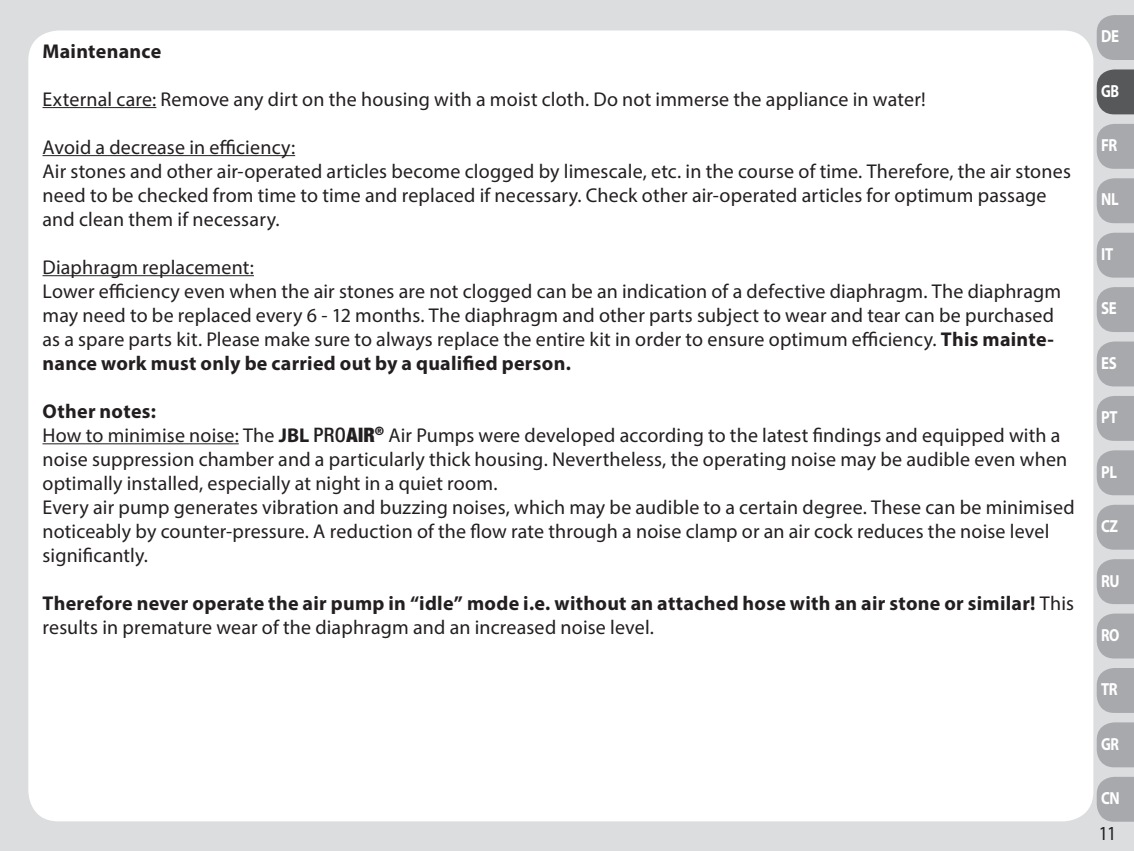
<style>
.page{position:relative;width:1134px;height:851px;background:#fff}
.page>*{position:absolute;margin:0;border:0;box-sizing:border-box;transform-origin:0 0}
.t1{font:20px/24px "Myriad Pro";letter-spacing:.005em;color:#231f20}
.t2{font:700 20px/24px "Myriad Pro";letter-spacing:.015em;color:#231f20}
.t3{font:20px "Myriad Pro";letter-spacing:.005em;color:#231f20;scale:.9 1}
.t4{font:700 17.5px "Myriad Pro";letter-spacing:-.025em;color:#fff;scale:.85 1}
.t5{font:700 17.5px "Myriad Pro";letter-spacing:-.025em;color:#fff;scale:.82 1}
.s1{font-weight:700}
.s2{font-family:"Helvetica Neue LT Pro";font-weight:500;font-stretch:condensed}
.s3{font-family:"Helvetica Neue LT Pro";font-weight:900;font-stretch:condensed}
.s4{font-weight:400}
</style>
<div class="page">
<div style="left:0;top:0;width:1134px;height:850px;background:#dcdddf"></div>
<div style="left:28px;top:30px;width:1065px;height:791px;background:#fff;border-radius:30px"></div>
<hr style="left:43px;top:107px;width:113px;height:1px;background:#231f20">
<hr style="left:43px;top:155px;width:252px;height:1px;background:#231f20">
<hr style="left:43px;top:275px;width:211px;height:1px;background:#231f20">
<hr style="left:43px;top:443px;width:196px;height:1px;background:#231f20">
<svg style="left:1097px;top:15px;width:37px;height:45px;background:#abacb0"></svg>
<svg style="left:1097px;top:69px;width:37px;height:45px;background:#616264"></svg>
<svg style="left:1097px;top:124px;width:37px;height:45px;background:#abacb0"></svg>
<svg style="left:1097px;top:178px;width:37px;height:45px;background:#abacb0"></svg>
<svg style="left:1097px;top:233px;width:37px;height:44px;background:#abacb0"></svg>
<svg style="left:1097px;top:287px;width:37px;height:45px;background:#abacb0"></svg>
<svg style="left:1097px;top:341px;width:37px;height:45px;background:#acadb0"></svg>
<svg style="left:1097px;top:396px;width:37px;height:45px;background:#abacb0"></svg>
<svg style="left:1097px;top:450px;width:37px;height:45px;background:#abacb0"></svg>
<svg style="left:1097px;top:504px;width:37px;height:45px;background:#acadb1"></svg>
<svg style="left:1097px;top:559px;width:37px;height:45px;background:#abacb0"></svg>
<svg style="left:1097px;top:613px;width:37px;height:45px;background:#acadb0"></svg>
<svg style="left:1097px;top:668px;width:37px;height:44px;background:#abacb0"></svg>
<svg style="left:1097px;top:722px;width:37px;height:45px;background:#abacb0"></svg>
<svg style="left:1097px;top:777px;width:37px;height:44px;background:#abacb0"></svg>
<p class="t2" style="left:43px;top:38px;width:120px">Maintenance</p>
<p class="t1" style="left:43px;top:86px;width:885px">External care: Remove any dirt on the housing with a moist cloth. Do not immerse the appliance in water!</p>
<p class="t1" style="left:43px;top:134px;width:1030px">Avoid a decrease in efficiency:<br>Air stones and other air-operated articles become clogged by limescale, etc. in the course of time. Therefore, the air stones need to be checked from time to time and replaced if necessary. Check other air-operated articles for optimum passage and clean them if necessary.</p>
<p class="t1" style="left:43px;top:254px;width:1020px">Diaphragm replacement:<br>Lower efficiency even when the air stones are not clogged can be an indication of a defective diaphragm. The diaphragm may need to be replaced every 6 - 12 months. The diaphragm and other parts subject to wear and tear can be purchased as a spare parts kit. Please make sure to always replace the entire kit in order to ensure optimum efficiency. <span class="s1">This mainte&shy;nance work must only be carried out by a qualified person.</span></p>
<p class="t1" style="left:43px;top:398px;width:1034px"><span class="s1">Other notes:<br></span>How to minimise noise: The <span class="s1">JBL</span> <span class="s2">PRO</span><span class="s3">AIR</span><sup>®</sup> Air Pumps were developed according to the latest findings and equipped with a noise suppression chamber and a particularly thick housing. Nevertheless, the operating noise may be audible even when optimally installed, especially at night in a quiet room.<br>Every air pump generates vibration and buzzing noises, which may be audible to a certain degree. These can be minimised noticeably by counter-pressure. A reduction of the flow rate through a noise clamp or an air cock reduces the noise level significantly.</p>
<p class="t2" style="left:43px;top:590px;width:1033px">Therefore never operate the air pump in “idle” mode i.e. without an attached hose with an air stone or similar! <span class="s4">This results in premature wear of the diaphragm and an increased noise level.</span></p>
<p class="t4" style="left:1101px;top:25px;width:23px">DE</p>
<p class="t5" style="left:1101px;top:79px;width:24px">GB</p>
<p class="t4" style="left:1101px;top:134px;width:21px">FR</p>
<p class="t4" style="left:1101px;top:188px;width:22px">NL</p>
<p class="t4" style="left:1101px;top:242px;width:16px">IT</p>
<p class="t4" style="left:1101px;top:297px;width:20px">SE</p>
<p class="t4" style="left:1101px;top:351px;width:20px">ES</p>
<p class="t4" style="left:1101px;top:406px;width:21px">PT</p>
<p class="t4" style="left:1101px;top:460px;width:20px">PL</p>
<p class="t4" style="left:1101px;top:514px;width:22px">CZ</p>
<p class="t4" style="left:1101px;top:569px;width:23px">RU</p>
<p class="t5" style="left:1101px;top:623px;width:24px">RO</p>
<p class="t4" style="left:1101px;top:678px;width:21px">TR</p>
<p class="t5" style="left:1101px;top:732px;width:23px">GR</p>
<p class="t4" style="left:1101px;top:786px;width:24px">CN</p>
<p class="t3" style="left:1099px;top:821px;width:21px">11</p>
</div>
